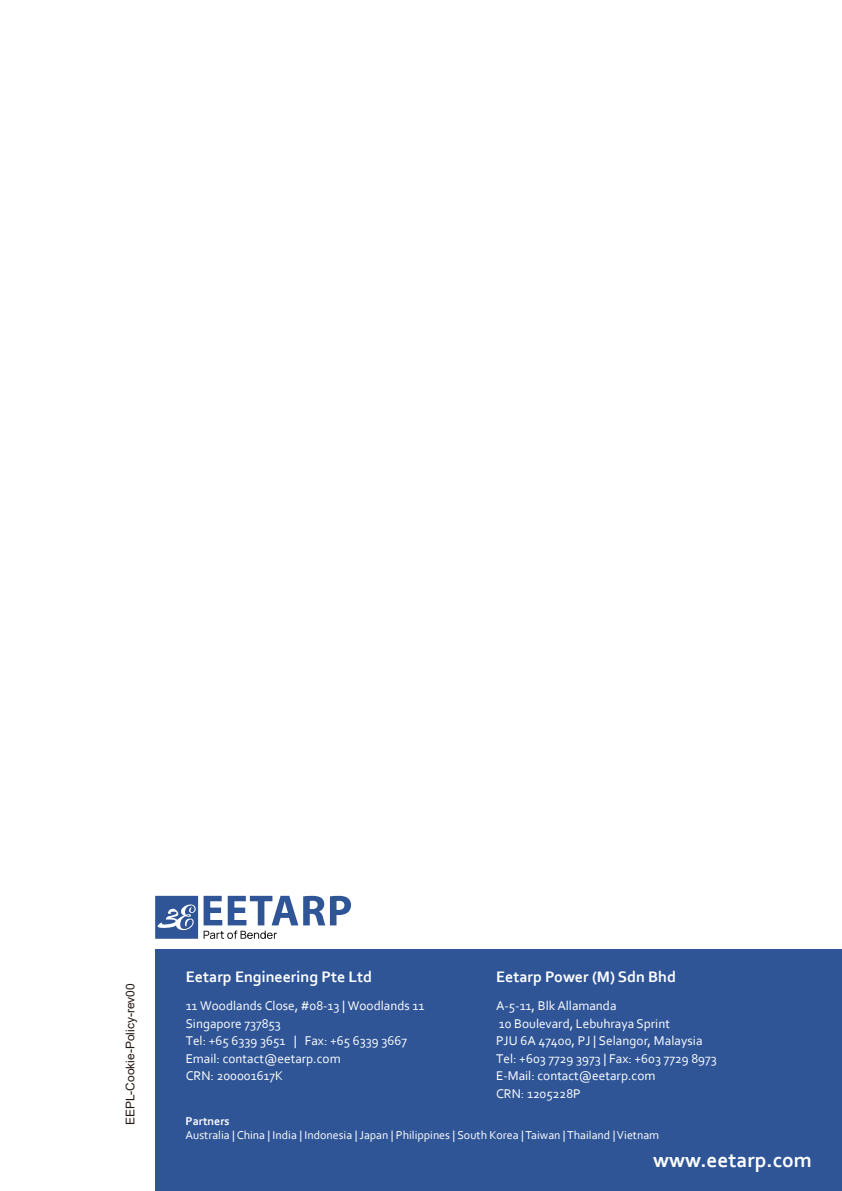
<style>
.page{position:relative;width:842px;height:1191px;background:#fff}
.page>*{position:absolute;margin:0;border:0;box-sizing:border-box;transform-origin:0 0}
.t1{font:700 21.2px "Corbel";color:#fff}
.t2{font:700 16px "Corbel";color:#fff}
.t3{font:13.2px/17.6px "Corbel";color:#fff}
.t4{font:12px "Corbel";color:#fff}
.t5{font:12px "Arial";color:#231916}
.t6{font:700 12px "Corbel";color:#fff}
</style>
<div class="page">
<div style="left:156px;top:949px;width:686px;height:242px;background:#2f5597"></div>
<svg style="left:155px;top:896px;width:43px;height:42px;background:#5171a8"></svg>
<svg style="left:204px;top:896px;width:147px;height:43px"></svg>
<p class="t5" style="left:126px;top:1125px;width:144px;rotate:-90deg">EEPL-Cookie-Policy-rev00</p>
<p class="t2" style="left:186px;top:970px;width:188px">Eetarp Engineering Pte Ltd</p>
<p class="t3" style="left:186px;top:998px;width:240px">11 Woodlands Close, #08-13 | Woodlands 11<br>Singapore 737853<br>Tel: +65 6339 3651 | Fax: +65 6339 3667<br>Email: contact@eetarp.com<br>CRN: 200001617K</p>
<p class="t2" style="left:496px;top:970px;width:181px">Eetarp Power (M) Sdn Bhd</p>
<p class="t3" style="left:496px;top:998px;width:222px">A-5-11, Blk Allamanda<br>10 Boulevard, Lebuhraya Sprint<br>PJU 6A 47400, PJ | Selangor, Malaysia<br>Tel: +603 7729 3973 | Fax: +603 7729 8973<br>E-Mail: contact@eetarp.com<br>CRN: 1205228P</p>
<p class="t6" style="left:186px;top:1115px;width:46px">Partners</p>
<p class="t4" style="left:186px;top:1130px;width:475px">Australia | China | India | Indonesia | Japan | Philippines | South Korea | Taiwan | Thailand | Vietnam</p>
<h1 class="t1" style="left:653px;top:1151px;width:160px">www.eetarp.com</h1>
</div>
